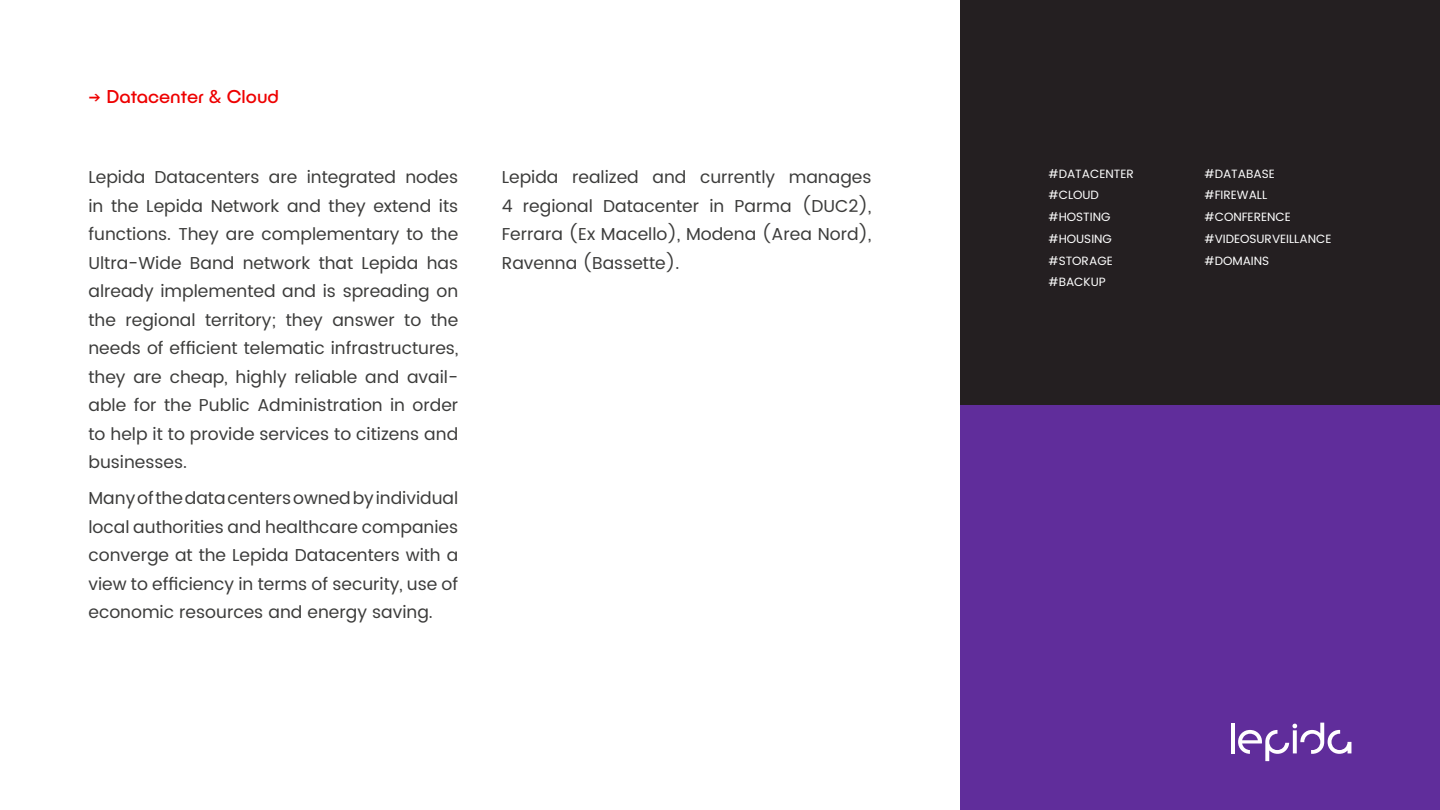
<style>
.page{position:relative;width:1440px;height:810px;background:#fff}
.page>*{position:absolute;margin:0;border:0;box-sizing:border-box;transform-origin:0 0}
.t1{font:18.75px "Publica Play";color:#e00}
.t2{font:17.25px/28.5px "Poppins";color:#3c3c3b;text-align:justify}
.t3{font:12px/21.8px "Poppins";color:#fff}
.s1{font-family:"Heading Now 64"}
</style>
<div class="page">
<div style="left:960px;top:405px;width:480px;height:405px;background:#602d9b"></div>
<div style="left:960px;top:0;width:480px;height:405px;background:#241f21"></div>
<hr style="left:1231px;top:723px;width:4px;height:30px;background:#fff">
<svg style="left:1238px;top:723px;width:113px;height:38px"></svg>
<p class="t1" style="left:88px;top:85px;width:192px"><span class="s1">→</span> Datacenter &amp; Cloud</p>
<p class="t2" style="left:88px;top:163px;width:371px">Lepida Datacenters are integrated nodes in the Lepida Network and they extend its functions. They are complementary to the Ultra-Wide Band network that Lepida has already implemented and is spreading on the regional territory; they answer to the needs of efficient telematic infrastructures, they are cheap, highly reliable and avail&shy;able for the Public Administration in order to help it to provide services to citizens and businesses.</p>
<p class="t2" style="left:88px;top:484px;width:371px">Many of the data centers owned by individual local authorities and healthcare companies converge at the Lepida Datacenters with a view to efficiency in terms of security, use of economic resources and energy saving.</p>
<p class="t2" style="left:502px;top:163px;width:371px">Lepida realized and currently manages 4 regional Datacenter in Parma (DUC2), Ferrara (Ex Macello), Modena (Area Nord), Ravenna (Bassette).</p>
<p class="t3" style="left:1048px;top:163px;width:87px">#DATACENTER #CLOUD #HOSTING #HOUSING #STORAGE #BACKUP</p>
<p class="t3" style="left:1204px;top:163px;width:129px">#DATABASE #FIREWALL #CONFERENCE #VIDEOSURVEILLANCE #DOMAINS</p>
</div>
